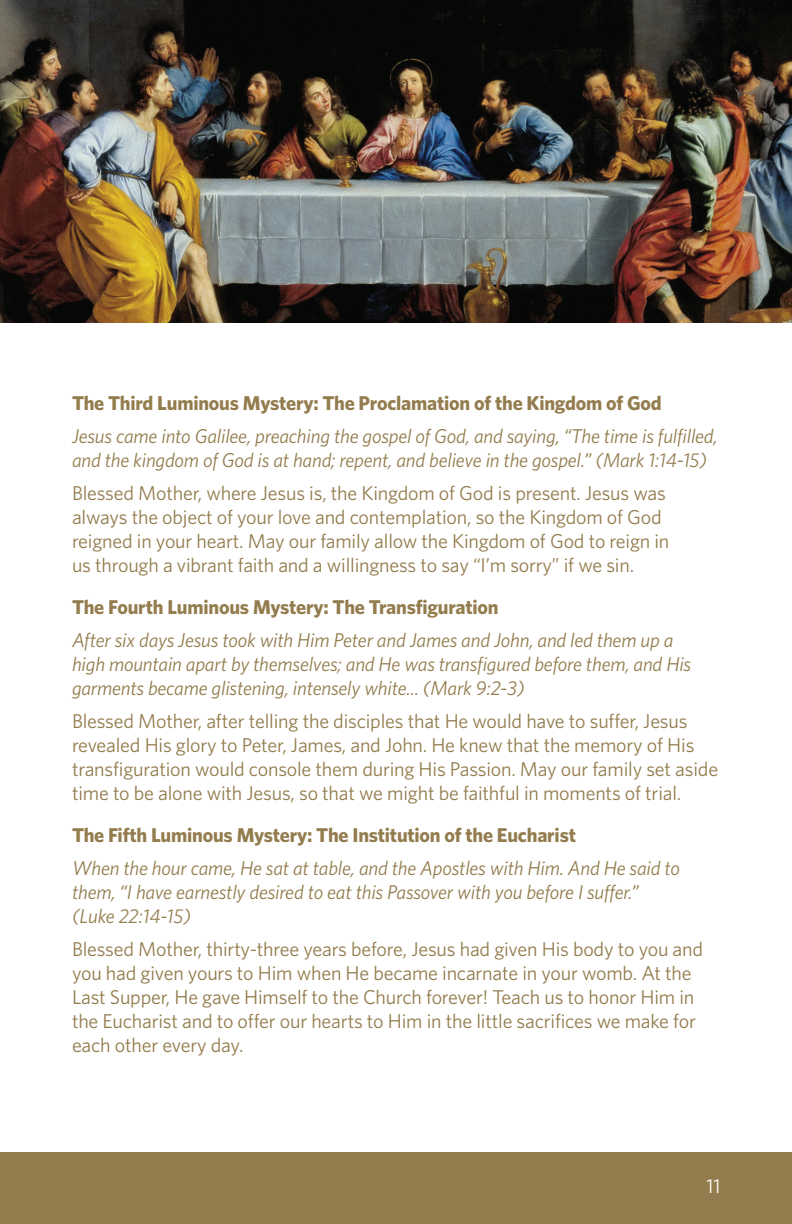
<style>
.page{position:relative;width:792px;height:1224px;background:#fff}
.page>*{position:absolute;margin:0;border:0;box-sizing:border-box;transform-origin:0 0}
.Body{font:20px/24px "Whitney";letter-spacing:-.01em;color:#937c4d}
.Body-2{font:italic 20px/24px "Whitney";letter-spacing:-.01em;color:#937c4d}
.t1{font:700 20px "Whitney";letter-spacing:-.01em;color:#937c4d}
.t2{font:20px "Whitney";color:#fff}
</style>
<div class="page">
<div style="left:0;top:1152px;width:792px;height:72px;background:#937c4d"></div>
<img style="left:0;top:0;width:792px;height:322px">
<h2 class="t1" style="left:72px;top:390px;width:591px">The Third Luminous Mystery: The Proclamation of the Kingdom of God</h2>
<p class="Body-2" style="left:72px;top:424px;width:647px">Jesus came into Galilee, preaching the gospel of God, and saying, “The time is fulfilled, and the kingdom of God is at hand; repent, and believe in the gospel.” (Mark 1:14-15)</p>
<p class="Body" style="left:72px;top:481px;width:599px">Blessed Mother, where Jesus is, the Kingdom of God is present. Jesus was always the object of your love and contemplation, so the Kingdom of God reigned in your heart. May our family allow the Kingdom of God to reign in us through a vibrant faith and a willingness to say “I’m sorry” if we sin.</p>
<h2 class="t1" style="left:72px;top:594px;width:428px">The Fourth Luminous Mystery: The Transfiguration</h2>
<p class="Body-2" style="left:72px;top:628px;width:621px">After six days Jesus took with Him Peter and James and John, and led them up a high mountain apart by themselves; and He was transfigured before them, and His garments became glistening, intensely white... (Mark 9:2-3)</p>
<p class="Body" style="left:72px;top:709px;width:648px">Blessed Mother, after telling the disciples that He would have to suffer, Jesus revealed His glory to Peter, James, and John. He knew that the memory of His transfiguration would console them during His Passion. May our family set aside time to be alone with Jesus, so that we might be faithful in moments of trial.</p>
<h2 class="t1" style="left:72px;top:822px;width:505px">The Fifth Luminous Mystery: The Institution of the Eucharist</h2>
<p class="Body-2" style="left:72px;top:856px;width:610px">When the hour came, He sat at table, and the Apostles with Him. And He said to them, “I have earnestly desired to eat this Passover with you before I suffer.” (Luke 22:14-15)</p>
<p class="Body" style="left:72px;top:937px;width:633px">Blessed Mother, thirty-three years before, Jesus had given His body to you and you had given yours to Him when He became incarnate in your womb. At the Last Supper, He gave Himself to the Church forever! Teach us to honor Him in the Eucharist and to offer our hearts to Him in the little sacrifices we make for each other every day.</p>
<p class="t2" style="left:707px;top:1172px;width:16px">11</p>
</div>
